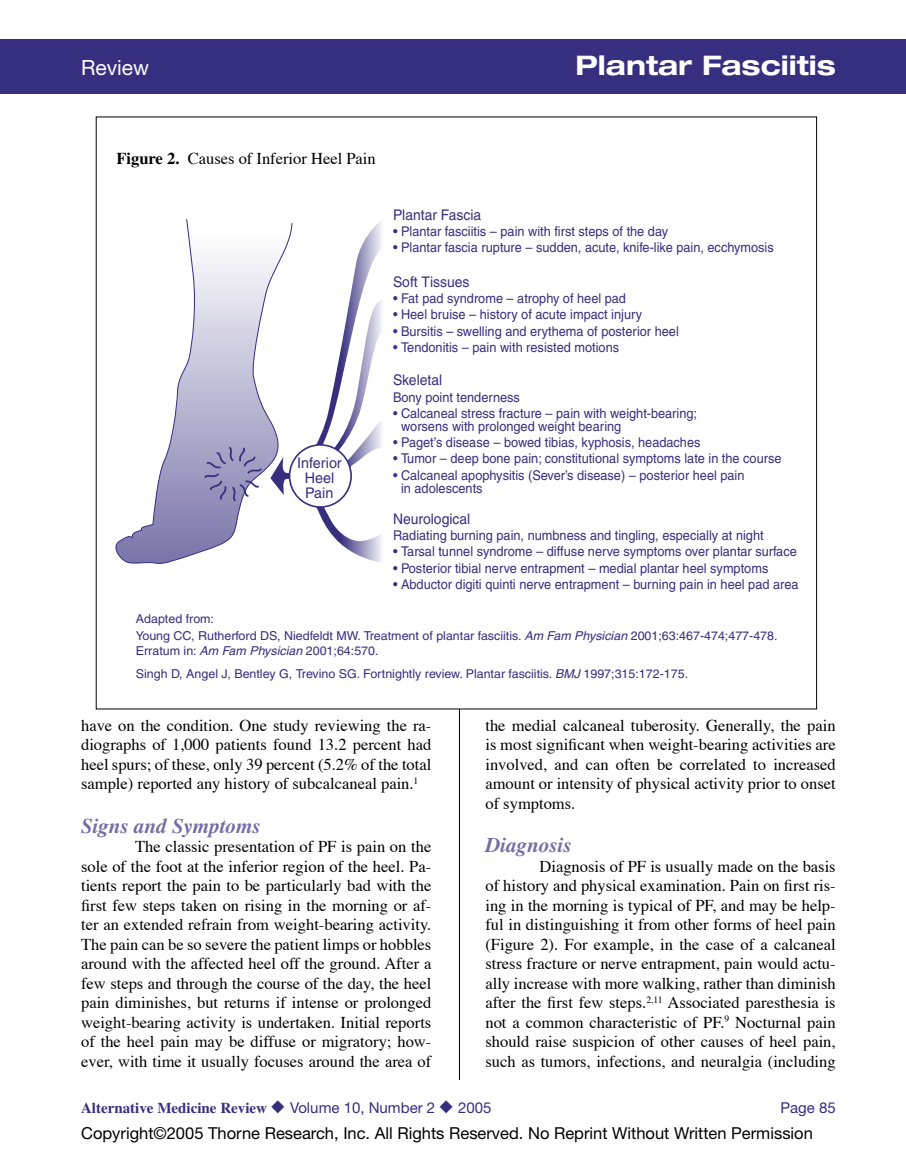
<style>
.page{position:relative;width:906px;height:1161px;background:#fff}
.page>*{position:absolute;margin:0;border:0;box-sizing:border-box;transform-origin:0 0}
.t1{font:700 expanded 27px "Helvetica Neue";color:#fff}
.t2{font:italic 700 21px "Times";color:#726da5}
.t3{font:21px "Helvetica Neue";color:#fff}
.t4{font:16.5px/19.5px "Times";color:#000;text-align:justify}
.t5{font:16.5px "Helvetica Neue";color:#000}
.t6{font:700 15px "Times";color:#362e7e}
.t7{font:15px "Helvetica Neue";color:#362e7e}
.t8{font:14.7px "Helvetica";color:#362e7e;scale:.95 1}
.t9{font:14.7px/14.7px "Helvetica";color:#362e7e;text-align:center}
.t10{font:13.5px/13.5px "Helvetica";color:#362e7e;scale:.95 1}
.t11{font:12.3px/17.1px "Helvetica";color:#362e7e}
.s1{font-weight:700}
.s2{font-style:italic}
.s3{font-family:"Helvetica Neue";font-weight:400}
</style>
<div class="page">
<div style="left:0;top:39px;width:905px;height:55px;background:#362e7e"></div>
<hr style="left:459px;top:136px;width:1px;height:944px;background:#000">
<div style="left:96px;top:117px;width:720px;height:592px;background:#fff"></div>
<svg style="left:115px;top:219px;width:155px;height:345px"></svg>
<svg style="left:270px;top:221px;width:112px;height:341px"></svg>
<div style="left:289px;top:445px;width:62px;height:62px;background:#fff;border-radius:50%"></div>
<div style="left:288px;top:444px;width:64px;height:64px;border:2px solid #362e7e;border-radius:50%"></div>
<svg style="left:203px;top:446px;width:60px;height:57px;background:#9e9ac1"></svg>
<p class="t3" style="left:81px;top:55px;width:70px">Review</p>
<h1 class="t1" style="left:575px;top:49px;width:261px">Plantar Fasciitis</h1>
<p class="t4" style="left:116px;top:150px;width:261px"><span class="s1">Figure 2.</span> Causes of Inferior Heel Pain</p>
<p class="t9" style="left:297px;top:456px;width:46px">Inferior<br>Heel<br>Pain</p>
<p class="t8" style="left:393px;top:206px;width:94px">Plantar Fascia</p>
<p class="t10" style="left:393px;top:224px;width:291px">• Plantar fasciitis – pain with first steps of the day</p>
<p class="t10" style="left:393px;top:240px;width:402px">• Plantar fascia rupture – sudden, acute, knife-like pain, ecchymosis</p>
<p class="t8" style="left:393px;top:274px;width:82px">Soft Tissues</p>
<p class="t10" style="left:393px;top:292px;width:247px">• Fat pad syndrome – atrophy of heel pad</p>
<p class="t10" style="left:393px;top:308px;width:263px">• Heel bruise – history of acute impact injury</p>
<p class="t10" style="left:393px;top:324px;width:302px">• Bursitis – swelling and erythema of posterior heel</p>
<p class="t10" style="left:393px;top:340px;width:239px">• Tendonitis – pain with resisted motions</p>
<p class="t8" style="left:393px;top:372px;width:53px">Skeletal</p>
<p class="t10" style="left:393px;top:390px;width:135px">Bony point tenderness</p>
<p class="t10" style="left:401px;top:406px;width:313px;text-indent:-8px">• Calcaneal stress fracture – pain with weight-bearing; worsens with prolonged weight bearing</p>
<p class="t10" style="left:393px;top:436px;width:325px">• Paget’s disease – bowed tibias, kyphosis, headaches</p>
<p class="t10" style="left:393px;top:452px;width:410px">• Tumor – deep bone pain; constitutional symptoms late in the course</p>
<p class="t10" style="left:401px;top:468px;width:363px;text-indent:-8px">• Calcaneal apophysitis (Sever’s disease) – posterior heel pain in adolescents</p>
<p class="t8" style="left:393px;top:510px;width:83px">Neurological</p>
<p class="t10" style="left:393px;top:529px;width:391px">Radiating burning pain, numbness and tingling, especially at night</p>
<p class="t10" style="left:393px;top:545px;width:426px">• Tarsal tunnel syndrome – diffuse nerve symptoms over plantar surface</p>
<p class="t10" style="left:393px;top:561px;width:396px">• Posterior tibial nerve entrapment – medial plantar heel symptoms</p>
<p class="t10" style="left:393px;top:577px;width:428px">• Abductor digiti quinti nerve entrapment – burning pain in heel pad area</p>
<p class="t11" style="left:136px;top:610px;width:643px">Adapted from:<br>Young CC, Rutherford DS, Niedfeldt MW. Treatment of plantar fasciitis. <span class="s2">Am Fam Physician</span> 2001;63:467-474;477-478.</p>
<p class="t11" style="left:136px;top:639px;width:553px;line-height:23.2px">Erratum in: <span class="s2">Am Fam Physician</span> 2001;64:570.<br>Singh D, Angel J, Bentley G, Trevino SG. Fortnightly review. Plantar fasciitis. <span class="s2">BMJ</span> 1997;315:172-175.</p>
<p class="t4" style="left:81px;top:716px;width:351px">have on the condition. One study reviewing the ra&shy;diographs of 1,000 patients found 13.2 percent had heel spurs; of these, only 39 percent (5.2% of the total sample) reported any history of subcalcaneal pain.<sup>1</sup></p>
<p class="t2" style="left:81px;top:813px;width:181px">Signs and Symptoms</p>
<p class="t4" style="left:81px;top:838px;width:351px;text-indent:54px">The classic presentation of PF is pain on the sole of the foot at the inferior region of the heel. Pa&shy;tients report the pain to be particularly bad with the first few steps taken on rising in the morning or af&shy;ter an extended refrain from weight-bearing activity.<br>The pain can be so severe the patient limps or hobbles around with the affected heel off the ground. After a few steps and through the course of the day, the heel pain diminishes, but returns if intense or prolonged weight-bearing activity is undertaken. Initial reports of the heel pain may be diffuse or migratory; how&shy;ever, with time it usually focuses around the area of</p>
<p class="t4" style="left:485px;top:716px;width:351px">the medial calcaneal tuberosity. Generally, the pain is most significant when weight-bearing activities are involved, and can often be correlated to increased amount or intensity of physical activity prior to onset of symptoms.</p>
<p class="t2" style="left:485px;top:833px;width:88px">Diagnosis</p>
<p class="t4" style="left:485px;top:857px;width:351px;text-indent:54px">Diagnosis of PF is usually made on the basis of history and physical examination. Pain on first ris&shy;ing in the morning is typical of PF, and may be help&shy;ful in distinguishing it from other forms of heel pain (Figure 2). For example, in the case of a calcaneal stress fracture or nerve entrapment, pain would actu&shy;ally increase with more walking, rather than diminish after the first few steps.<sup>2,11</sup> Associated paresthesia is not a common characteristic of PF.<sup>9</sup> Nocturnal pain should raise suspicion of other causes of heel pain, such as tumors, infections, and neuralgia (including</p>
<p class="t6" style="left:81px;top:1099px;width:412px">Alternative Medicine Review ◆ <span class="s3">Volume 10, Number 2</span> ◆ <span class="s3">2005</span></p>
<p class="t7" style="left:780px;top:1099px;width:57px">Page 85</p>
<p class="t5" style="left:81px;top:1124px;width:733px">Copyright©2005 Thorne Research, Inc. All Rights Reserved. No Reprint Without Written Permission</p>
</div>
